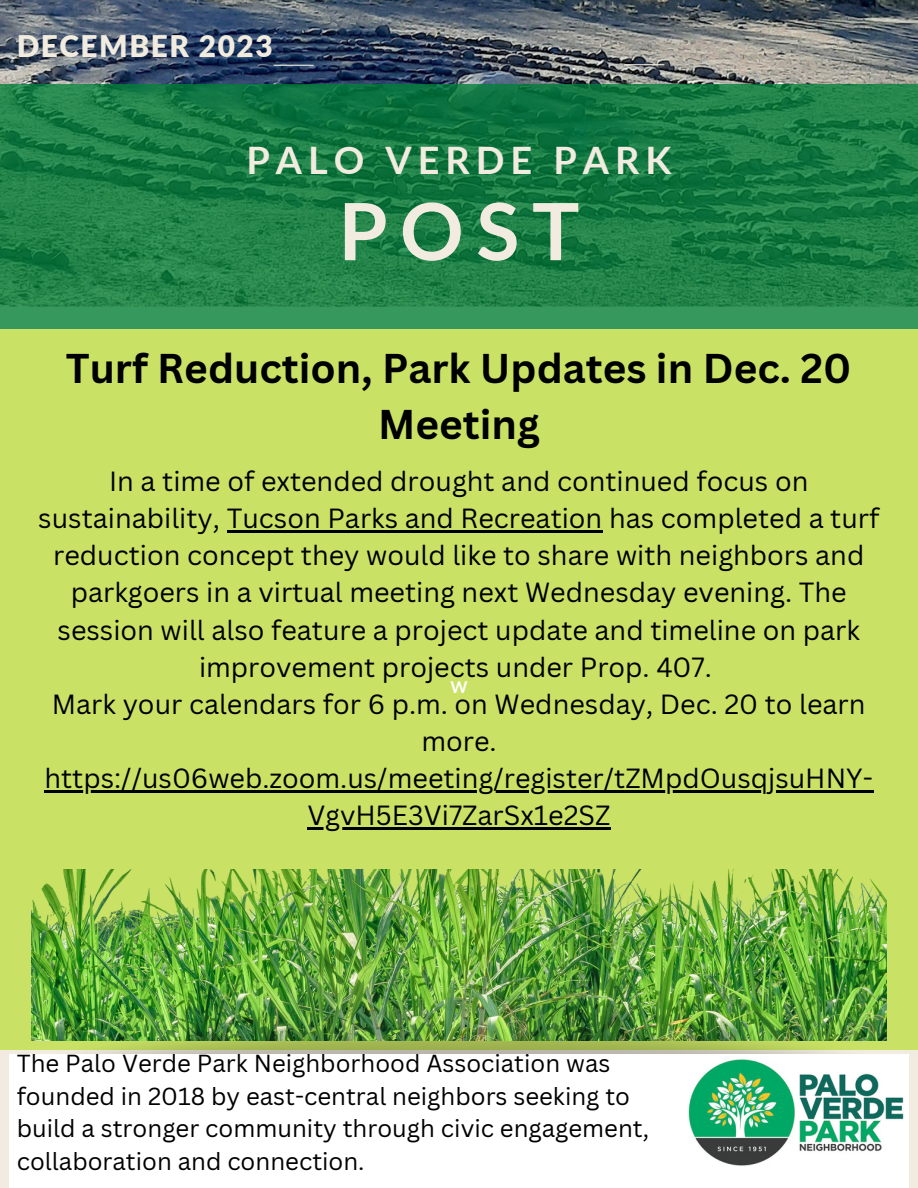
<style>
.page{position:relative;width:918px;height:1188px;background:#fff}
.page>*{position:absolute;margin:0;border:0;box-sizing:border-box;transform-origin:0 0}
.t1{font:700 79.05px "Lato";color:#f1ecdf}
.t2{font:700 40.5px/56.2px "Canva Sans";color:#000;text-align:center}
.t3{font:700 37.8px "Lato";letter-spacing:.16em;color:#f1ecdf}
.t4{font:900 29.85px "Lato";letter-spacing:.05em;color:#f1ecdf}
.t5{font:27px/37.2px "Canva Sans";color:#000;text-align:center}
.t6{font:24px/32.7px "Canva Sans";color:#000}
.t7{font:700 16.35px "Lato";color:#fff}
</style>
<div class="page">
<img style="left:0;top:0;width:918px;height:84px">
<svg style="left:0;top:84px;width:918px;height:245px;background:#1d7f47"></svg>
<hr style="left:274px;top:65px;width:40px;height:1px;background:#f1ecdf">
<hr style="left:624px;top:64px;width:40px;height:1px;background:#f1ecdf">
<div style="left:0;top:329px;width:918px;height:721px;background:#c9e265"></div>
<img style="left:0;top:969px;width:918px;height:170px">
<div style="left:9px;top:1054px;width:900px;height:134px;background:#fff"></div>
<img style="left:689px;top:1059px;width:214px;height:107px">
<hr style="left:227px;top:530px;width:376px;height:3px;background:#000">
<hr style="left:44px;top:790px;width:829px;height:3px;background:#000">
<hr style="left:307px;top:827px;width:304px;height:3px;background:#000">
<img style="left:32px;top:870px;width:855px;height:171px">
<p class="t4" style="left:17px;top:28px;width:257px">DECEMBER 2023</p>
<p class="t3" style="left:247px;top:136px;width:426px">PALO VERDE PARK</p>
<p class="t1" style="left:339px;top:182px;width:242px">POST</p>
<p class="t2" style="left:66px;top:339px;width:787px">Turf Reduction, Park Updates in Dec. 20<br>Meeting</p>
<p class="t5" style="left:38px;top:462px;width:843px">In a time of extended drought and continued focus on sustainability, Tucson Parks and Recreation has completed a turf reduction concept they would like to share with neighbors and parkgoers in a virtual meeting next Wednesday evening. The session will also feature a project update and timeline on park improvement projects under Prop. 407.</p>
<p class="t5" style="left:52px;top:685px;width:815px">Mark your calendars for 6 p.m. on Wednesday, Dec. 20 to learn more.</p>
<p class="t5" style="left:44px;top:759px;width:830px">https://us06web.zoom.us/meeting/register/tZMpdOusqjsuHNY-<br>VgvH5E3Vi7ZarSx1e2SZ</p>
<p class="t7" style="left:450px;top:677px;width:19px">W</p>
<p class="t6" style="left:17px;top:1047px;width:634px">The Palo Verde Park Neighborhood Association was founded in 2018 by east-central neighbors seeking to build a stronger community through civic engagement, collaboration and connection.</p>
</div>
